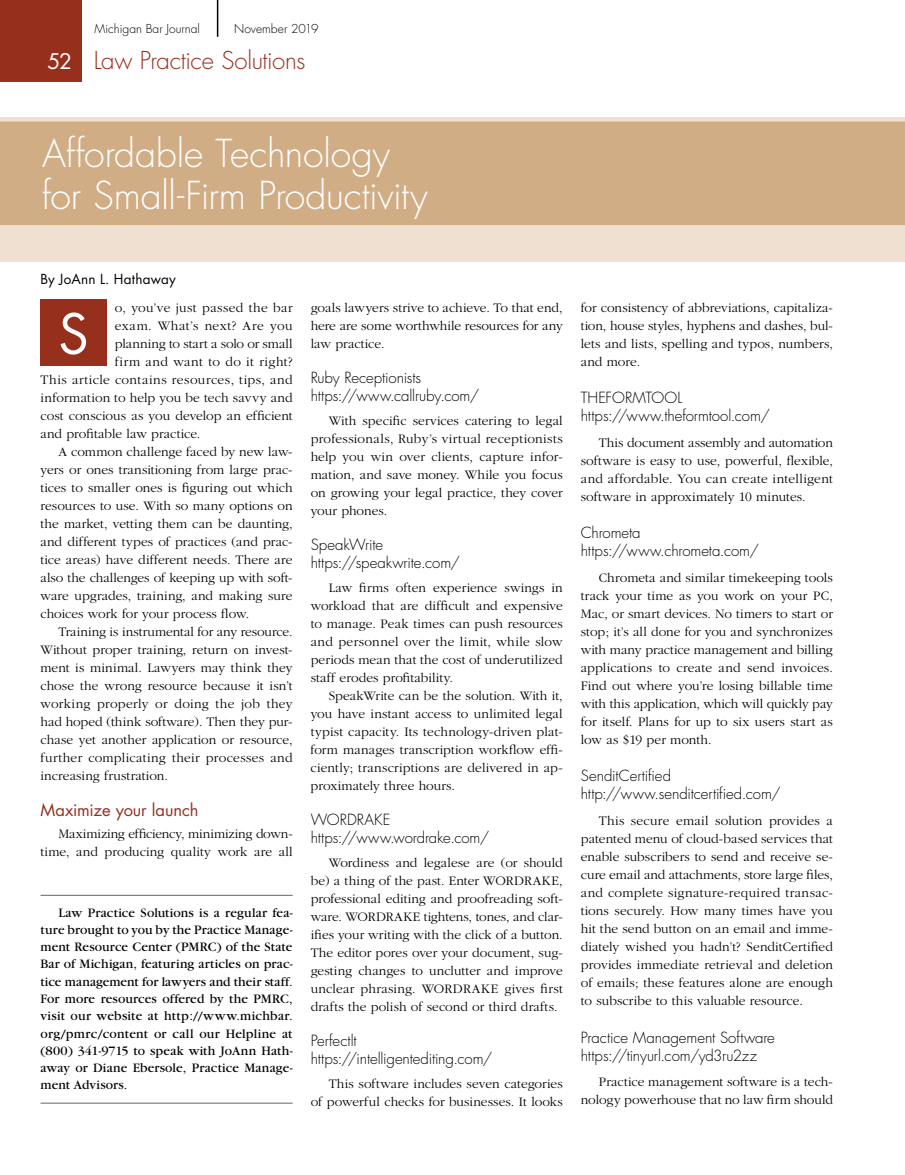
<style>
.page{position:relative;width:905px;height:1175px;background:#fff}
.page>*{position:absolute;margin:0;border:0;box-sizing:border-box;transform-origin:0 0}
.t1{font:54px "Futura";color:#fff}
.t2{font:300 37.5px/42px "Futura";letter-spacing:-.005em;color:#fff}
.t3{font:300 24px "Futura";letter-spacing:-.02em;color:#96301d}
.t4{font:16.5px "Futura";letter-spacing:-.005em;color:#96301d}
.t5{font:300 15px/18px "Futura";letter-spacing:-.005em;color:#000}
.t6{font:300 13.5px/18px "Garamond";letter-spacing:.005em;color:#000;text-align:justify}
.t7{font:13.5px/17.2px "Garamond";letter-spacing:.01em;color:#000;text-align:justify}
.t8{font:300 13.5px "Garamond";letter-spacing:.025em;color:#000}
.t9{font:300 13.5px "Garamond";letter-spacing:.035em;color:#000}
.t10{font:300 13.5px "Garamond";letter-spacing:.03em;color:#000}
.t11{font:13.5px "Futura";letter-spacing:.015em;color:#000}
.t12{font:300 12px "Futura";color:#000}
.s1{font-weight:400;font-size:21px;color:#fff}
</style>
<div class="page">
<div style="left:0;top:0;width:82px;height:82px;background:#96301d"></div>
<hr style="left:217px;top:0;width:1px;height:37px;background:#000">
<div style="left:0;top:225px;width:904px;height:36px;background:#efe0d1"></div>
<div style="left:0;top:117px;width:904px;height:108px;background:#d1ad85"></div>
<hr style="left:40px;top:895px;width:252px;height:1px;background:#636466">
<hr style="left:40px;top:1102px;width:252px;height:1px;background:#636466">
<div style="left:40px;top:299px;width:66px;height:67px;background:#96301d"></div>
<p class="t12" style="left:94px;top:21px;width:107px">Michigan Bar Journal</p>
<p class="t12" style="left:234px;top:21px;width:86px">November 2019</p>
<h3 class="t3" style="left:47px;top:45px;width:259px"><span class="s1">52</span> Law Practice Solutions</h3>
<h2 class="t2" style="left:42px;top:132px;width:387px">Affordable Technology for Small-Firm Productivity</h2>
<p class="t11" style="left:40px;top:269px;width:137px">By JoAnn L. Hathaway</p>
<p class="t8" style="left:115px;top:300px;width:179px">o, you’ve just passed the bar</p>
<p class="t9" style="left:115px;top:318px;width:179px">exam. What’s next? Are you</p>
<p class="t6" style="left:115px;top:335px;width:179px">planning to start a solo or small</p>
<p class="t10" style="left:115px;top:354px;width:179px">firm and want to do it right?</p>
<p class="t9" style="left:40px;top:372px;width:254px">This article contains resources, tips, and</p>
<p class="t6" style="left:40px;top:389px;width:253px">information to help you be tech savvy and</p>
<p class="t6" style="left:40px;top:407px;width:254px">cost conscious as you develop an efficient</p>
<p class="t6" style="left:40px;top:425px;width:161px">and profitable law practice.</p>
<p class="t6" style="left:58px;top:443px;width:235px">A common challenge faced by new law-</p>
<p class="t6" style="left:40px;top:461px;width:254px">yers or ones transitioning from large prac-</p>
<p class="t6" style="left:40px;top:479px;width:254px">tices to smaller ones is figuring out which</p>
<p class="t6" style="left:40px;top:497px;width:253px">resources to use. With so many options on</p>
<p class="t6" style="left:40px;top:515px;width:253px">the market, vetting them can be daunting,</p>
<p class="t6" style="left:40px;top:533px;width:254px">and different types of practices (and prac-</p>
<p class="t6" style="left:40px;top:551px;width:254px">tice areas) have different needs. There are</p>
<p class="t6" style="left:40px;top:569px;width:254px">also the challenges of keeping up with soft-</p>
<p class="t6" style="left:40px;top:587px;width:253px">ware upgrades, training, and making sure</p>
<p class="t6" style="left:40px;top:605px;width:210px">choices work for your process flow.</p>
<p class="t6" style="left:58px;top:623px;width:235px">Training is instrumental for any resource.</p>
<p class="t6" style="left:40px;top:641px;width:254px">Without proper training, return on invest-</p>
<p class="t6" style="left:40px;top:659px;width:254px">ment is minimal. Lawyers may think they</p>
<p class="t6" style="left:40px;top:677px;width:253px">chose the wrong resource because it isn’t</p>
<p class="t6" style="left:40px;top:695px;width:253px">working properly or doing the job they</p>
<p class="t6" style="left:40px;top:713px;width:254px">had hoped (think software). Then they pur-</p>
<p class="t6" style="left:40px;top:731px;width:253px">chase yet another application or resource,</p>
<p class="t8" style="left:40px;top:750px;width:254px">further complicating their processes and</p>
<p class="t6" style="left:40px;top:767px;width:129px">increasing frustration.</p>
<p class="t4" style="left:40px;top:798px;width:160px">Maximize your launch</p>
<p class="t6" style="left:41px;top:825px;width:253px;text-align:right">Maximizing efficiency, minimizing down&shy;time, and producing quality work are all</p>
<h1 class="t1" style="left:58px;top:297px;width:32px">S</h1>
<p class="t7" style="left:40px;top:904px;width:254px;text-indent:18px">Law Practice Solutions is a regular fea&shy;ture brought to you by the Practice Manage&shy;ment Resource Center (PMRC) of the State Bar of Michigan, featuring articles on prac&shy;tice management for lawyers and their staff.<br>For more resources offered by the PMRC, visit our website at http://www.michbar. org/pmrc/content or call our Helpline at (800) 341-9715 to speak with JoAnn Hath&shy;away or Diane Ebersole, Practice Manage&shy;ment Advisors.</p>
<p class="t6" style="left:311px;top:299px;width:254px">goals lawyers strive to achieve. To that end, here are some worthwhile resources for any law practice.</p>
<p class="t5" style="left:310px;top:369px;width:170px">Ruby Receptionists https://www.callruby.com/</p>
<p class="t6" style="left:311px;top:412px;width:254px;text-indent:18px">With specific services catering to legal professionals, Ruby’s virtual receptionists help you win over clients, capture infor&shy;mation, and save money. While you focus on growing your legal practice, they cover your phones.</p>
<p class="t5" style="left:310px;top:536px;width:151px">SpeakWrite https://speakwrite.com/</p>
<p class="t6" style="left:311px;top:578px;width:254px;text-indent:18px">Law firms often experience swings in workload that are difficult and expensive to manage. Peak times can push resources and personnel over the limit, while slow periods mean that the cost of underutilized staff erodes profitability.</p>
<p class="t6" style="left:310px;top:686px;width:254px;text-indent:18px">SpeakWrite can be the solution. With it, you have instant access to unlimited legal typist capacity. Its technology-driven plat&shy;form manages transcription workflow effi&shy;ciently; transcriptions are delivered in ap&shy;proximately three hours.</p>
<p class="t5" style="left:310px;top:811px;width:180px">WORDRAKE https://www.wordrake.com/</p>
<p class="t6" style="left:311px;top:853px;width:254px;text-indent:18px">Wordiness and legalese are (or should be) a thing of the past. Enter WORDRAKE, professional editing and proofreading soft&shy;ware. WORDRAKE tightens, tones, and clar&shy;ifies your writing with the click of a button.<br>The editor pores over your document, sug&shy;gesting changes to unclutter and improve unclear phrasing. WORDRAKE gives first drafts the polish of second or third drafts.</p>
<p class="t5" style="left:310px;top:1031px;width:183px">Perfectlt https://intelligentediting.com/</p>
<p class="t6" style="left:311px;top:1074px;width:254px;text-align:right">This software includes seven categories<br>of powerful checks for businesses. It looks</p>
<p class="t6" style="left:581px;top:299px;width:254px">for consistency of abbreviations, capitaliza&shy;tion, house styles, hyphens and dashes, bul&shy;lets and lists, spelling and typos, numbers, and more.</p>
<p class="t5" style="left:580px;top:389px;width:191px">THEFORMTOOL https://www.theformtool.com/</p>
<p class="t6" style="left:581px;top:434px;width:254px;text-indent:18px">This document assembly and automation software is easy to use, powerful, flexible, and affordable. You can create intelligent software in approximately 10 minutes.</p>
<p class="t5" style="left:580px;top:524px;width:180px">Chrometa https://www.chrometa.com/</p>
<p class="t6" style="left:581px;top:569px;width:254px;text-indent:18px">Chrometa and similar timekeeping tools track your time as you work on your PC, Mac, or smart devices. No timers to start or stop; it’s all done for you and synchronizes with many practice management and billing applications to create and send invoices.<br>Find out where you’re losing billable time with this application, which will quickly pay for itself. Plans for up to six users start as low as $19 per month.</p>
<p class="t5" style="left:580px;top:767px;width:201px">SenditCertified http://www.senditcertified.com/</p>
<p class="t6" style="left:580px;top:812px;width:254px;text-indent:18px">This secure email solution provides a patented menu of cloud-based services that enable subscribers to send and receive se&shy;cure email and attachments, store large files, and complete signature-required transac&shy;tions securely. How many times have you hit the send button on an email and imme&shy;diately wished you hadn’t? SenditCertified provides immediate retrieval and deletion of emails; these features alone are enough to subscribe to this valuable resource.</p>
<p class="t5" style="left:580px;top:1028px;width:196px">Practice Management Software https://tinyurl.com/yd3ru2zz</p>
<p class="t6" style="left:580px;top:1073px;width:254px;text-align:right">Practice management software is a tech&shy;nology powerhouse that no law firm should</p>
</div>
